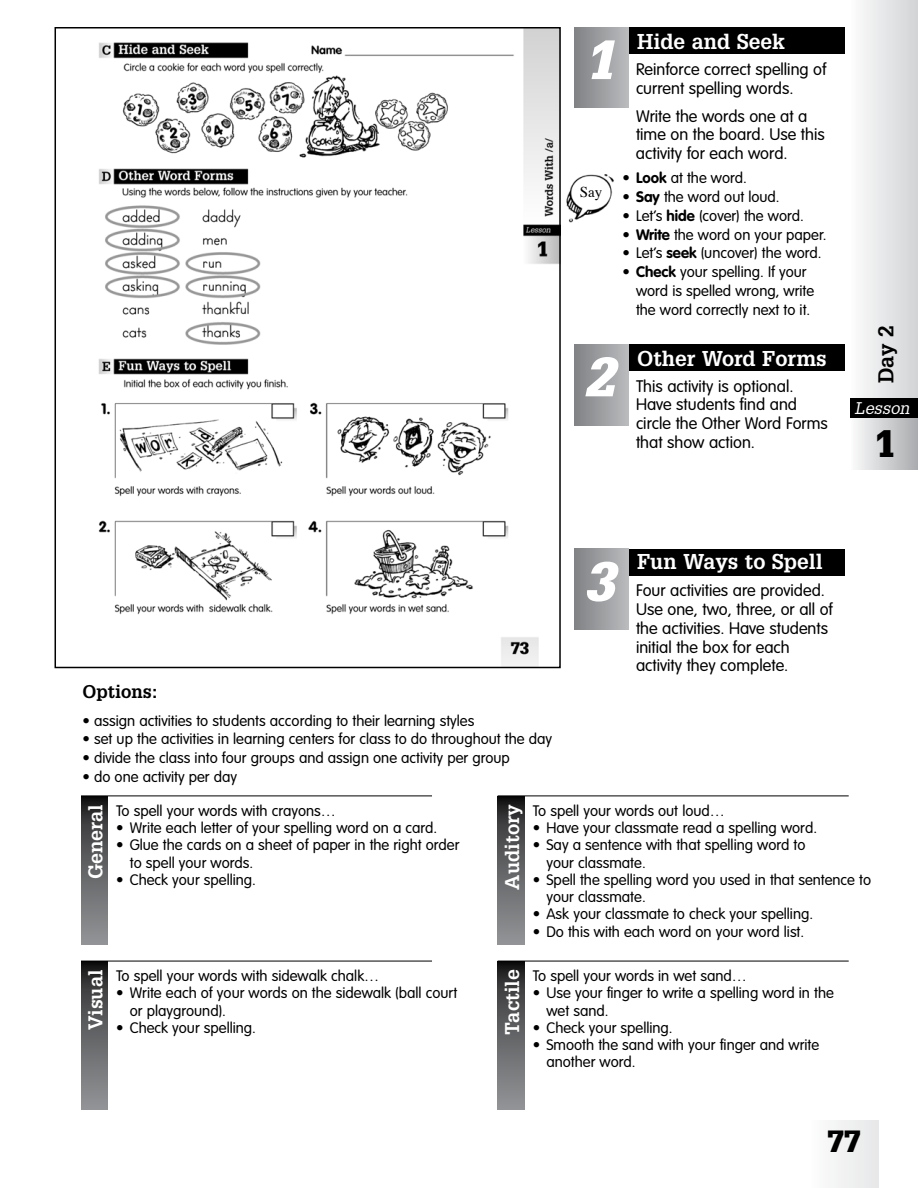
<style>
.page{position:relative;width:918px;height:1188px;background:#fff}
.page>*{position:absolute;margin:0;border:0;box-sizing:border-box;transform-origin:0 0}
.t1{font:italic 900 54px "Glypha";color:#fff}
.t2{font:900 37.5px "Glypha";color:#000}
.t3{font:900 30px "Glypha";color:#000}
.t4{font:700 21px "Glypha";color:#fff}
.t5{font:700 21px "Glypha";color:#000}
.t6{font:700 19.5px "Glypha";color:#fff}
.t7{font:700 18px "Glypha";color:#000}
.t8{font:300 16.5px/18.8px "VAG Rounded";color:#000}
.t9{font:italic 16.5px "Glypha";color:#fff}
.t10{font:300 15px/17.2px "VAG Rounded";color:#000}
.t11{font:15px "Times";color:#000}
.s1{font-weight:700}
</style>
<div class="page">
<img style="left:98px;top:30px;width:460px;height:635px">
<div style="left:55px;top:27px;width:506px;height:641px;border:2px solid #000"></div>
<div style="left:810px;top:1120px;width:68px;height:68px;background:#f1f1f2"></div>
<svg style="left:856px;top:0;width:62px;height:469px"></svg>
<div style="left:850px;top:398px;width:68px;height:20px;background:#000"></div>
<svg style="left:81px;top:797px;width:27px;height:148px;background:#5e5f61"></svg>
<hr style="left:81px;top:796px;width:351px;height:1px;background:#000">
<svg style="left:81px;top:962px;width:27px;height:148px;background:#5e5f61"></svg>
<hr style="left:81px;top:961px;width:351px;height:1px;background:#000">
<svg style="left:498px;top:797px;width:27px;height:148px;background:#5e5f61"></svg>
<hr style="left:498px;top:796px;width:351px;height:1px;background:#000">
<svg style="left:498px;top:962px;width:27px;height:148px;background:#5e5f61"></svg>
<hr style="left:498px;top:961px;width:351px;height:1px;background:#000">
<div style="left:629px;top:549px;width:216px;height:27px;background:#000"></div>
<svg style="left:575px;top:549px;width:54px;height:81px;background:#9c9ea1"></svg>
<div style="left:629px;top:27px;width:216px;height:27px;background:#000"></div>
<svg style="left:575px;top:27px;width:54px;height:81px;background:#9c9ea1"></svg>
<div style="left:629px;top:344px;width:216px;height:27px;background:#000"></div>
<svg style="left:575px;top:344px;width:54px;height:81px;background:#9c9ea1"></svg>
<img style="left:566px;top:174px;width:48px;height:49px">
<h1 class="t1" style="left:584px;top:27px;width:32px">1</h1>
<p class="t11" style="left:580px;top:178px;width:24px">Say</p>
<h3 class="t4" style="left:637px;top:28px;width:149px">Hide and Seek</h3>
<p class="t8" style="left:636px;top:61px;width:192px">Reinforce correct spelling of current spelling words.</p>
<p class="t8" style="left:636px;top:107px;width:190px">Write the words one at a time on the board. Use this activity for each word.</p>
<p class="t10" style="left:622px;top:170px;width:126px">• <span class="s1">Look</span> at the word.</p>
<p class="t10" style="left:622px;top:189px;width:159px">• <span class="s1">Say</span> the word out loud.</p>
<p class="t10" style="left:622px;top:208px;width:183px">• Let’s <span class="s1">hide</span> (cover) the word.</p>
<p class="t10" style="left:622px;top:226px;width:206px">• <span class="s1">Write</span> the word on your paper.</p>
<p class="t10" style="left:622px;top:245px;width:201px">• Let’s <span class="s1">seek</span> (uncover) the word.</p>
<p class="t10" style="left:636px;top:263px;width:180px;line-height:18.8px;text-indent:-14px">• <span class="s1">Check</span> your spelling. If your word is spelled wrong, write the word correctly next to it.</p>
<h1 class="t1" style="left:584px;top:344px;width:32px">2</h1>
<h3 class="t4" style="left:637px;top:346px;width:191px">Other Word Forms</h3>
<p class="t8" style="left:636px;top:378px;width:159px">This activity is optional.</p>
<p class="t8" style="left:636px;top:396px;width:193px">Have students find and circle the Other Word Forms that show action.</p>
<h3 class="t5" style="left:873px;top:383px;width:60px;rotate:-90deg">Day 2</h3>
<p class="t9" style="left:855px;top:398px;width:57px">Lesson</p>
<h2 class="t2" style="left:875px;top:421px;width:22px">1</h2>
<p class="t7" style="left:82px;top:680px;width:77px">Options:</p>
<p class="t10" style="left:82px;top:712px;width:393px">• assign activities to students according to their learning styles</p>
<p class="t10" style="left:82px;top:731px;width:471px">• set up the activities in learning centers for class to do throughout the day</p>
<p class="t10" style="left:82px;top:750px;width:429px">• divide the class into four groups and assign one activity per group</p>
<p class="t10" style="left:83px;top:769px;width:156px">• do one activity per day</p>
<h1 class="t1" style="left:584px;top:549px;width:32px">3</h1>
<h3 class="t4" style="left:637px;top:549px;width:187px">Fun Ways to Spell</h3>
<p class="t8" style="left:636px;top:582px;width:198px">Four activities are provided.<br>Use one, two, three, or all of the activities. Have students initial the box for each activity they complete.</p>
<h3 class="t6" style="left:83px;top:879px;width:76px;rotate:-90deg">General</h3>
<p class="t10" style="left:116px;top:803px;width:221px">To spell your words with crayons…</p>
<p class="t10" style="left:116px;top:820px;width:323px">• Write each letter of your spelling word on a card.</p>
<p class="t10" style="left:130px;top:837px;width:331px;text-indent:-14px">• Glue the cards on a sheet of paper in the right order to spell your words.</p>
<p class="t10" style="left:116px;top:872px;width:141px">• Check your spelling.</p>
<h3 class="t6" style="left:83px;top:1030px;width:62px;rotate:-90deg">Visual</h3>
<p class="t10" style="left:116px;top:968px;width:265px">To spell your words with sidewalk chalk…</p>
<p class="t10" style="left:130px;top:985px;width:329px;text-indent:-14px">• Write each of your words on the sidewalk (ball court or playground).</p>
<p class="t10" style="left:116px;top:1019px;width:141px">• Check your spelling.</p>
<h3 class="t6" style="left:500px;top:890px;width:87px;rotate:-90deg">Auditory</h3>
<p class="t10" style="left:533px;top:803px;width:193px">To spell your words out loud…</p>
<p class="t10" style="left:533px;top:820px;width:286px">• Have your classmate read a spelling word.</p>
<p class="t10" style="left:546px;top:837px;width:261px;text-indent:-14px">• Say a sentence with that spelling word to your classmate.</p>
<p class="t10" style="left:546px;top:872px;width:326px;text-indent:-14px">• Spell the spelling word you used in that sentence to your classmate.</p>
<p class="t10" style="left:533px;top:906px;width:282px">• Ask your classmate to check your spelling.</p>
<p class="t10" style="left:533px;top:923px;width:273px">• Do this with each word on your word list.</p>
<h3 class="t6" style="left:500px;top:1035px;width:67px;rotate:-90deg">Tactile</h3>
<p class="t10" style="left:533px;top:968px;width:215px">To spell your words in wet sand…</p>
<p class="t10" style="left:546px;top:985px;width:289px;text-indent:-14px">• Use your finger to write a spelling word in the wet sand.</p>
<p class="t10" style="left:533px;top:1019px;width:141px">• Check your spelling.</p>
<p class="t10" style="left:546px;top:1037px;width:274px;text-indent:-14px">• Smooth the sand with your finger and write another word.</p>
<h3 class="t3" style="left:827px;top:1123px;width:35px">77</h3>
</div>
